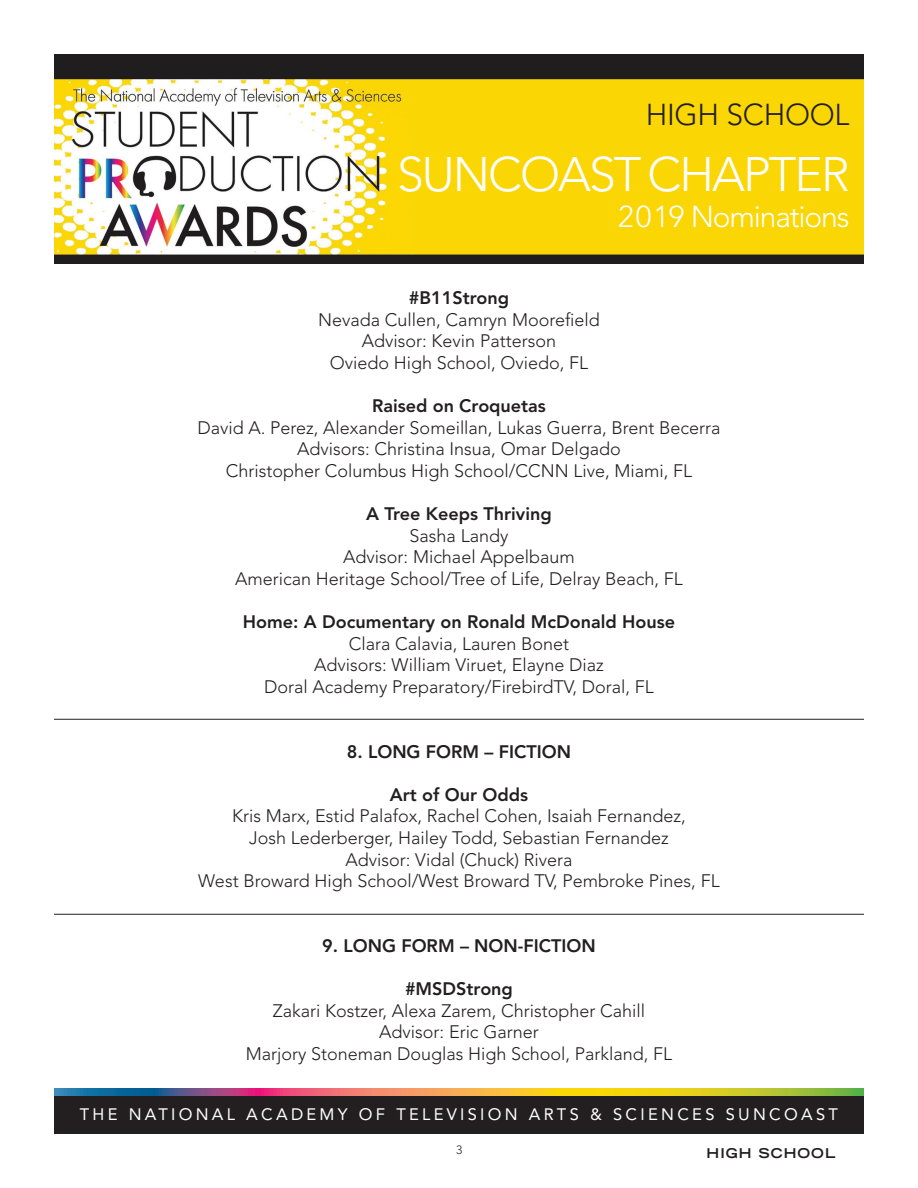
<style>
.page{position:relative;width:918px;height:1188px;background:#fff}
.page>*{position:absolute;margin:0;border:0;box-sizing:border-box;transform-origin:0 0}
.t1{font:300 48px "Avenir";letter-spacing:-.04em;color:#fff}
.t2{font:300 30px "Avenir";letter-spacing:-.04em;color:#fff}
.t3{font:300 30px "Avenir";letter-spacing:-.01em;color:#231f20}
.t4{font:300 18px "Avenir";color:#231f20}
.t5{font:800 18px "Avenir";color:#231f20}
.t6{font:16.5px "Avenir";letter-spacing:.2em;color:#fff}
.t7{font:700 expanded 13.5px "Trade Gothic LH";letter-spacing:.075em;color:#231f20}
.t8{font:300 12px "Avenir";color:#231f20}
</style>
<div class="page">
<div style="left:54px;top:1095px;width:810px;height:39px;background:#231f20"></div>
<svg style="left:54px;top:1088px;width:810px;height:7px;background:#bb9854"></svg>
<img style="left:54px;top:54px;width:810px;height:209px">
<hr style="left:54px;top:914px;width:810px;height:1px;background:#231f20">
<hr style="left:54px;top:719px;width:810px;height:1px;background:#231f20">
<h2 class="t3" style="left:646px;top:97px;width:205px">HIGH SCHOOL</h2>
<h1 class="t1" style="left:397px;top:146px;width:454px">SUNCOAST CHAPTER</h1>
<h2 class="t2" style="left:618px;top:199px;width:233px">2019 Nominations</h2>
<p class="t5" style="left:409px;top:287px;width:102px">#B11Strong</p>
<p class="t4" style="left:318px;top:309px;width:283px">Nevada Cullen, Camryn Moorefield</p>
<p class="t4" style="left:362px;top:330px;width:196px">Advisor: Kevin Patterson</p>
<p class="t4" style="left:330px;top:352px;width:260px">Oviedo High School, Oviedo, FL</p>
<p class="t5" style="left:372px;top:395px;width:175px">Raised on Croquetas</p>
<p class="t4" style="left:198px;top:417px;width:524px">David A. Perez, Alexander Someillan, Lukas Guerra, Brent Becerra</p>
<p class="t4" style="left:297px;top:438px;width:325px">Advisors: Christina Insua, Omar Delgado</p>
<p class="t4" style="left:226px;top:460px;width:468px">Christopher Columbus High School/CCNN Live, Miami, FL</p>
<p class="t5" style="left:366px;top:503px;width:187px">A Tree Keeps Thriving</p>
<p class="t4" style="left:410px;top:525px;width:100px">Sasha Landy</p>
<p class="t4" style="left:343px;top:546px;width:233px">Advisor: Michael Appelbaum</p>
<p class="t4" style="left:235px;top:568px;width:449px">American Heritage School/Tree of Life, Delray Beach, FL</p>
<p class="t5" style="left:243px;top:611px;width:434px">Home: A Documentary on Ronald McDonald House</p>
<p class="t4" style="left:349px;top:633px;width:222px">Clara Calavia, Lauren Bonet</p>
<p class="t4" style="left:314px;top:654px;width:291px">Advisors: William Viruet, Elayne Diaz</p>
<p class="t4" style="left:264px;top:676px;width:391px">Doral Academy Preparatory/FirebirdTV, Doral, FL</p>
<p class="t5" style="left:347px;top:741px;width:226px">8. LONG FORM – FICTION</p>
<p class="t5" style="left:390px;top:784px;width:140px">Art of Our Odds</p>
<p class="t4" style="left:232px;top:806px;width:455px">Kris Marx, Estid Palafox, Rachel Cohen, Isaiah Fernandez,</p>
<p class="t4" style="left:249px;top:827px;width:421px">Josh Lederberger, Hailey Todd, Sebastian Fernandez</p>
<p class="t4" style="left:346px;top:849px;width:228px">Advisor: Vidal (Chuck) Rivera</p>
<p class="t4" style="left:198px;top:870px;width:523px">West Broward High School/West Broward TV, Pembroke Pines, FL</p>
<p class="t5" style="left:322px;top:935px;width:275px">9. LONG FORM – NON-FICTION</p>
<p class="t5" style="left:405px;top:978px;width:109px">#MSDStrong</p>
<p class="t4" style="left:273px;top:1000px;width:374px">Zakari Kostzer, Alexa Zarem, Christopher Cahill</p>
<p class="t4" style="left:379px;top:1022px;width:161px">Advisor: Eric Garner</p>
<p class="t4" style="left:246px;top:1043px;width:428px">Marjory Stoneman Douglas High School, Parkland, FL</p>
<p class="t6" style="left:80px;top:1105px;width:760px">THE NATIONAL ACADEMY OF TELEVISION ARTS &amp; SCIENCES SUNCOAST</p>
<p class="t8" style="left:456px;top:1142px;width:8px">3</p>
<p class="t7" style="left:707px;top:1145px;width:130px">HIGH SCHOOL</p>
</div>
